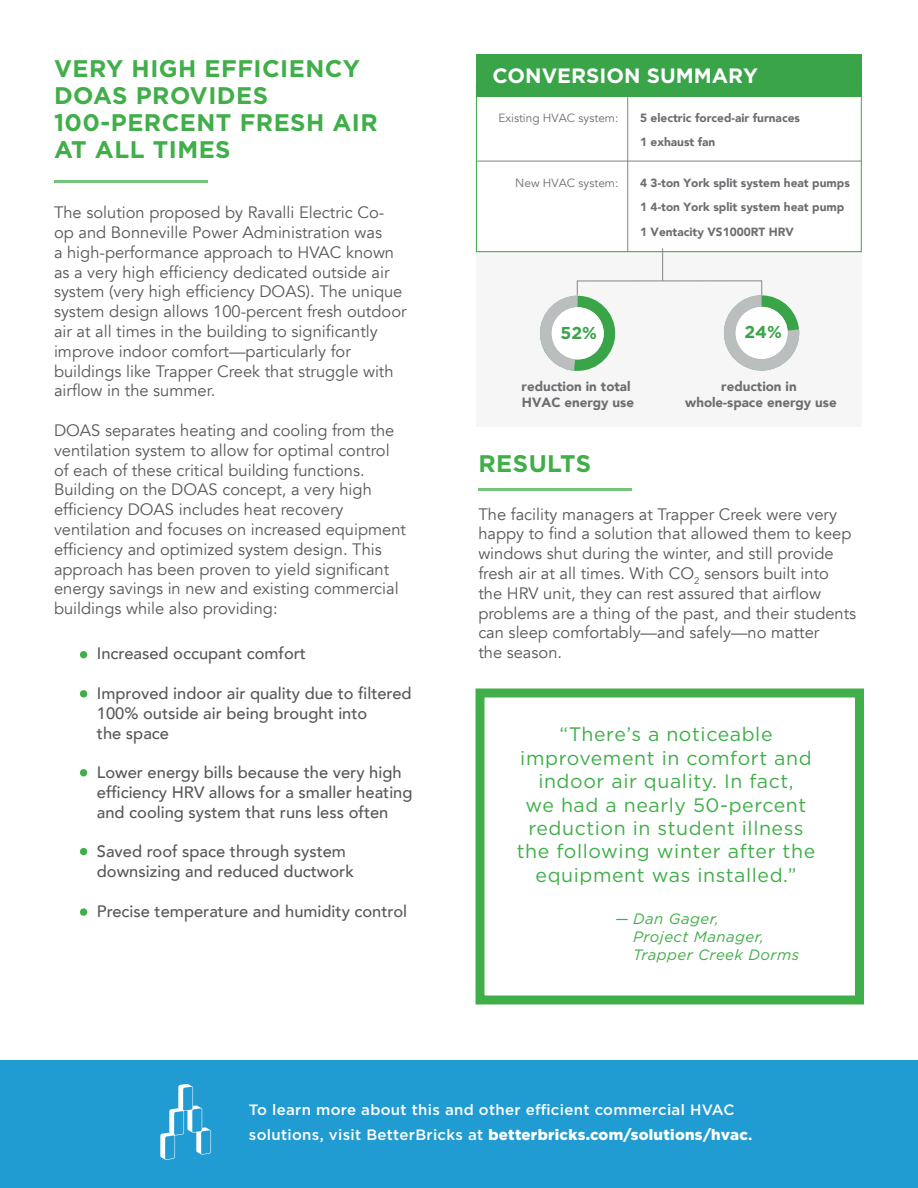
<style>
.page{position:relative;width:918px;height:1188px;background:#fff}
.page>*{position:absolute;margin:0;border:0;box-sizing:border-box;transform-origin:0 0}
.t1{font:700 24px/27px "Gotham";letter-spacing:.02em;color:#40ae49}
.t2{font:700 20.7px "Gotham";color:#fff}
.t3{font:19.5px/23.4px "Gotham";letter-spacing:.03em;color:#40ae49;text-align:center}
.t4{font:700 17.25px "Gotham";color:#39a448}
.t5{font:16.5px/19.8px "Avenir";color:#57585a}
.t6{font:500 16.5px/19.8px "Avenir";color:#57585a}
.t7{font:500 15px/25.5px "Gotham";letter-spacing:.02em;color:#fff}
.t8{font:italic 15px "Gotham";letter-spacing:.03em;color:#40ae49}
.t9{font:900 13.35px/16px "Avenir";color:#6d6e71}
.t10{font:900 11.85px/24.5px "Avenir";color:#6d6e71}
.t11{font:11.85px "Avenir";color:#6d6e71}
.s1{font-weight:900}
.s2{font-weight:700}
</style>
<div class="page">
<hr style="left:54px;top:180px;width:153px;height:3px;background:#40ae49">
<hr style="left:478px;top:488px;width:154px;height:3px;background:#40ae49">
<div style="left:0;top:1061px;width:918px;height:127px;background:#209cd3"></div>
<svg style="left:160px;top:1084px;width:51px;height:76px"></svg>
<div style="left:476px;top:688px;width:388px;height:317px;border:9px solid #40ae49"></div>
<div style="left:80px;top:651px;width:7px;height:7px;background:#40ae49;border-radius:50%"></div>
<div style="left:80px;top:690px;width:7px;height:8px;background:#40ae49;border-radius:50%"></div>
<div style="left:80px;top:769px;width:7px;height:7px;background:#40ae49;border-radius:50%"></div>
<div style="left:80px;top:848px;width:7px;height:7px;background:#40ae49;border-radius:50%"></div>
<div style="left:80px;top:908px;width:7px;height:8px;background:#40ae49;border-radius:50%"></div>
<div style="left:476px;top:252px;width:386px;height:175px;background:#f6f6f6"></div>
<svg style="left:476px;top:96px;width:386px;height:156px"></svg>
<div style="left:476px;top:54px;width:386px;height:42px;background:#39a448"></div>
<svg style="left:540px;top:296px;width:75px;height:75px"></svg>
<div style="left:552px;top:307px;width:52px;height:52px;background:#fff;border-radius:50%"></div>
<svg style="left:724px;top:295px;width:75px;height:76px"></svg>
<div style="left:736px;top:307px;width:52px;height:52px;background:#fff;border-radius:50%"></div>
<hr style="left:662px;top:248px;width:1px;height:33px;background:#848484">
<p class="t1" style="left:54px;top:55px;width:325px">VERY HIGH EFFICIENCY<br>DOAS PROVIDES<br>100-PERCENT FRESH AIR<br>AT ALL TIMES</p>
<p class="t5" style="left:54px;top:203px;width:354px">The solution proposed by Ravalli Electric Co&shy;op and Bonneville Power Administration was<br>a high-performance approach to HVAC known as a very high efficiency dedicated outside air system (very high efficiency DOAS). The unique system design allows 100-percent fresh outdoor air at all times in the building to significantly improve indoor comfort—particularly for buildings like Trapper Creek that struggle with airflow in the summer.</p>
<p class="t5" style="left:54px;top:421px;width:354px">DOAS separates heating and cooling from the ventilation system to allow for optimal control of each of these critical building functions.<br>Building on the DOAS concept, a very high efficiency DOAS includes heat recovery ventilation and focuses on increased equipment efficiency and optimized system design. This approach has been proven to yield significant energy savings in new and existing commercial buildings while also providing:</p>
<p class="t6" style="left:97px;top:643px;width:211px">Increased occupant comfort</p>
<p class="t6" style="left:97px;top:682px;width:316px">Improved indoor air quality due to filtered<br>100% outside air being brought into</p>
<p class="t6" style="left:97px;top:722px;width:74px">the space</p>
<p class="t6" style="left:97px;top:762px;width:317px">Lower energy bills because the very high efficiency HRV allows for a smaller heating and cooling system that runs less often</p>
<p class="t6" style="left:97px;top:841px;width:259px">Saved roof space through system downsizing and reduced ductwork</p>
<p class="t6" style="left:97px;top:900px;width:312px">Precise temperature and humidity control</p>
<p class="t2" style="left:492px;top:62px;width:267px">CONVERSION SUMMARY</p>
<p class="t11" style="left:498px;top:111px;width:121px">Existing HVAC system:</p>
<p class="t10" style="left:640px;top:106px;width:161px;line-height:24px">5 electric forced-air furnaces<br>1 exhaust fan</p>
<p class="t10" style="left:640px;top:170px;width:211px">4 3-ton York split system heat pumps<br>1 4-ton York split system heat pump<br>1 Ventacity VS1000RT HRV</p>
<p class="t11" style="left:515px;top:176px;width:105px">New HVAC system:</p>
<p class="t4" style="left:561px;top:321px;width:38px">52%</p>
<p class="t9" style="left:522px;top:378px;width:114px">reduction in total<br>HVAC energy use</p>
<p class="t1" style="left:478px;top:450px;width:114px">RESULTS</p>
<p class="t4" style="left:745px;top:321px;width:39px">24%</p>
<p class="t9" style="left:685px;top:378px;width:153px;text-align:center">reduction in whole-space energy use</p>
<p class="t5" style="left:478px;top:504px;width:379px">The facility managers at Trapper Creek were very happy to find a solution that allowed them to keep windows shut during the winter, and still provide fresh air at all times. With CO<sub>2</sub> sensors built into the HRV unit, they can rest assured that airflow problems are a thing of the past, and their students can sleep comfortably—and safely—no matter</p>
<p class="t5" style="left:478px;top:643px;width:85px">the season.</p>
<p class="t3" style="left:517px;top:722px;width:300px">“There’s a noticeable improvement in comfort and indoor air quality. In fact,<br>we had a nearly 50-percent reduction in student illness the following winter after the equipment was installed.”</p>
<p class="t8" style="left:615px;top:909px;width:105px">— Dan Gager,</p>
<p class="t8" style="left:633px;top:927px;width:132px">Project Manager,</p>
<p class="t8" style="left:633px;top:945px;width:168px">Trapper Creek Dorms</p>
<p class="t7" style="left:249px;top:1096px;width:505px">To learn more about this and other efficient commercial HVAC solutions, visit BetterBricks at <span class="s1">betterbricks.com/solutions/hvac</span><span class="s2">.</span></p>
</div>
